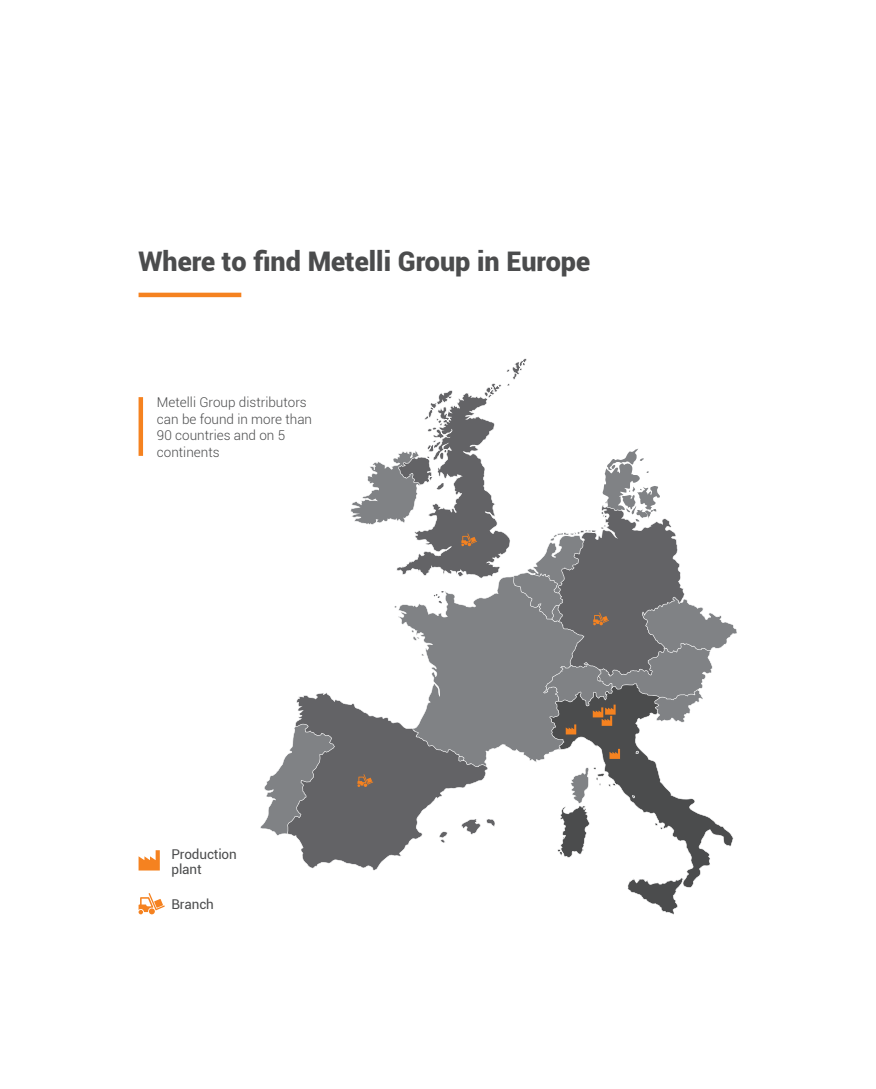
<style>
.page{position:relative;width:876px;height:1089px;background:#fff}
.page>*{position:absolute;margin:0;border:0;box-sizing:border-box;transform-origin:0 0}
.t1{font:900 27px "Roboto";color:#4b4c4d}
.t2{font:300 13.5px/16.5px "Roboto";color:#4b4c4d}
.t3{font:13.5px/15px "Roboto";letter-spacing:-.01em;color:#4b4c4d}
</style>
<div class="page">
<hr style="left:139px;top:293px;width:102px;height:4px;background:#f58220">
<hr style="left:139px;top:397px;width:4px;height:59px;background:#f58220">
<svg style="left:627px;top:870px;width:74px;height:45px"></svg>
<svg style="left:139px;top:893px;width:26px;height:21px"></svg>
<svg style="left:154px;top:898px;width:9px;height:9px"></svg>
<svg style="left:139px;top:850px;width:21px;height:20px"></svg>
<svg style="left:260px;top:358px;width:477px;height:512px"></svg>
<h1 class="t1" style="left:139px;top:242px;width:453px">Where to find Metelli Group in Europe</h1>
<p class="t2" style="left:157px;top:394px;width:157px">Metelli Group distributors can be found in more than<br>90 countries and on 5 continents</p>
<p class="t3" style="left:171px;top:846px;width:67px">Production plant</p>
<p class="t3" style="left:171px;top:896px;width:44px">Branch</p>
</div>
